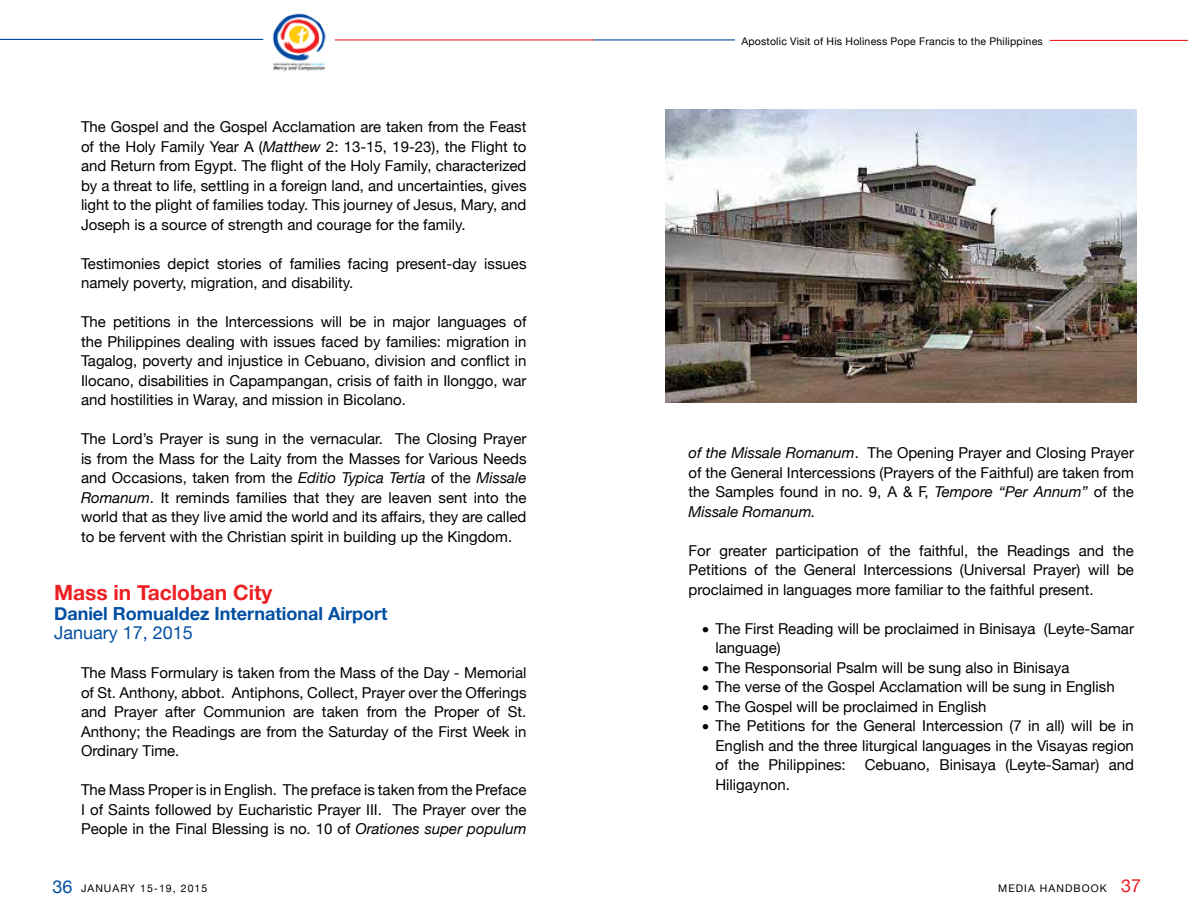
<style>
.page{position:relative;width:1188px;height:918px;background:#fff}
.page>*{position:absolute;margin:0;border:0;box-sizing:border-box;transform-origin:0 0}
.t1{font:700 21px "Helvetica Neue";color:#ec2023}
.t2{font:700 18px "Helvetica Neue";color:#004fa2}
.t3{font:18px "Helvetica Neue";color:#004fa2}
.t4{font:15px/19.5px "Helvetica Neue";color:#000;text-align:justify}
.t5{font:10.5px "Helvetica Neue";letter-spacing:.02em;color:#000}
.t6{font:10.5px "Helvetica Neue";letter-spacing:.1em;color:#000}
.s1{font-style:italic}
.s2{font-size:18px;color:#004fa2}
.s3{font-size:18px;color:#ec2023}
</style>
<div class="page">
<img style="left:259px;top:13px;width:76px;height:58px">
<hr style="left:594px;top:39px;width:141px;height:1px;background:#004fa2">
<hr style="left:1050px;top:40px;width:138px;height:1px;background:#ec2023">
<hr style="left:0;top:39px;width:263px;height:1px;background:#004fa2">
<hr style="left:335px;top:39px;width:259px;height:1px;background:#ec2023">
<img style="left:666px;top:110px;width:471px;height:293px">
<p class="t4" style="left:81px;top:117px;width:447px">The Gospel and the Gospel Acclamation are taken from the Feast of the Holy Family Year A (<span class="s1">Matthew</span> 2: 13-15, 19-23), the Flight to and Return from Egypt. The flight of the Holy Family, characterized by a threat to life, settling in a foreign land, and uncertainties, gives light to the plight of families today. This journey of Jesus, Mary, and Joseph is a source of strength and courage for the family.</p>
<p class="t4" style="left:81px;top:253px;width:447px">Testimonies depict stories of families facing present-day issues namely poverty, migration, and disability.</p>
<p class="t4" style="left:81px;top:312px;width:447px">The petitions in the Intercessions will be in major languages of the Philippines dealing with issues faced by families: migration in Tagalog, poverty and injustice in Cebuano, division and conflict in Ilocano, disabilities in Capampangan, crisis of faith in Ilonggo, war and hostilities in Waray, and mission in Bicolano.</p>
<p class="t4" style="left:81px;top:429px;width:447px">The Lord’s Prayer is sung in the vernacular. The Closing Prayer is from the Mass for the Laity from the Masses for Various Needs and Occasions, taken from the <span class="s1">Editio Typica Tertia</span> of the <span class="s1">Missale Romanum</span>. It reminds families that they are leaven sent into the world that as they live amid the world and its affairs, they are called to be fervent with the Christian spirit in building up the Kingdom.</p>
<h1 class="t1" style="left:54px;top:580px;width:220px">Mass in Tacloban City</h1>
<p class="t2" style="left:54px;top:602px;width:335px">Daniel Romualdez International Airport</p>
<p class="t3" style="left:54px;top:622px;width:140px">January 17, 2015</p>
<p class="t4" style="left:81px;top:663px;width:447px">The Mass Formulary is taken from the Mass of the Day - Memorial of St. Anthony, abbot. Antiphons, Collect, Prayer over the Offerings and Prayer after Communion are taken from the Proper of St.<br>Anthony; the Readings are from the Saturday of the First Week in Ordinary Time.</p>
<p class="t4" style="left:81px;top:780px;width:447px">The Mass Proper is in English. The preface is taken from the Preface I of Saints followed by Eucharistic Prayer III. The Prayer over the People in the Final Blessing is no. 10 of <span class="s1">Orationes super populum</span></p>
<p class="t5" style="left:741px;top:35px;width:303px">Apostolic Visit of His Holiness Pope Francis to the Philippines</p>
<p class="t4" style="left:688px;top:443px;width:447px"><span class="s1">of the Missale Romanum</span>. The Opening Prayer and Closing Prayer of the General Intercessions (Prayers of the Faithful) are taken from the Samples found in no. 9, A &amp; F, <span class="s1">Tempore “Per Annum”</span> of the <span class="s1">Missale Romanum.</span></p>
<p class="t4" style="left:688px;top:540px;width:447px">For greater participation of the faithful, the Readings and the Petitions of the General Intercessions (Universal Prayer) will be proclaimed in languages more familiar to the faithful present.</p>
<p class="t4" style="left:716px;top:618px;width:420px;text-indent:-14px">• The First Reading will be proclaimed in Binisaya (Leyte-Samar language)</p>
<p class="t4" style="left:702px;top:657px;width:369px">• The Responsorial Psalm will be sung also in Binisaya</p>
<p class="t4" style="left:702px;top:677px;width:414px">• The verse of the Gospel Acclamation will be sung in English</p>
<p class="t4" style="left:702px;top:696px;width:286px">• The Gospel will be proclaimed in English</p>
<p class="t4" style="left:716px;top:716px;width:420px;text-indent:-14px">• The Petitions for the General Intercession (7 in all) will be in English and the three liturgical languages in the Visayas region of the Philippines:</p>
<p class="t4" style="left:865px;top:755px;width:271px">Cebuano, Binisaya (Leyte-Samar) and</p>
<p class="t4" style="left:716px;top:774px;width:76px">Hiligaynon.</p>
<p class="t6" style="left:52px;top:882px;width:156px"><span class="s2">36</span> JANUARY 15-19, 2015</p>
<p class="t6" style="left:998px;top:882px;width:144px">MEDIA HANDBOOK <span class="s3">37</span></p>
</div>
